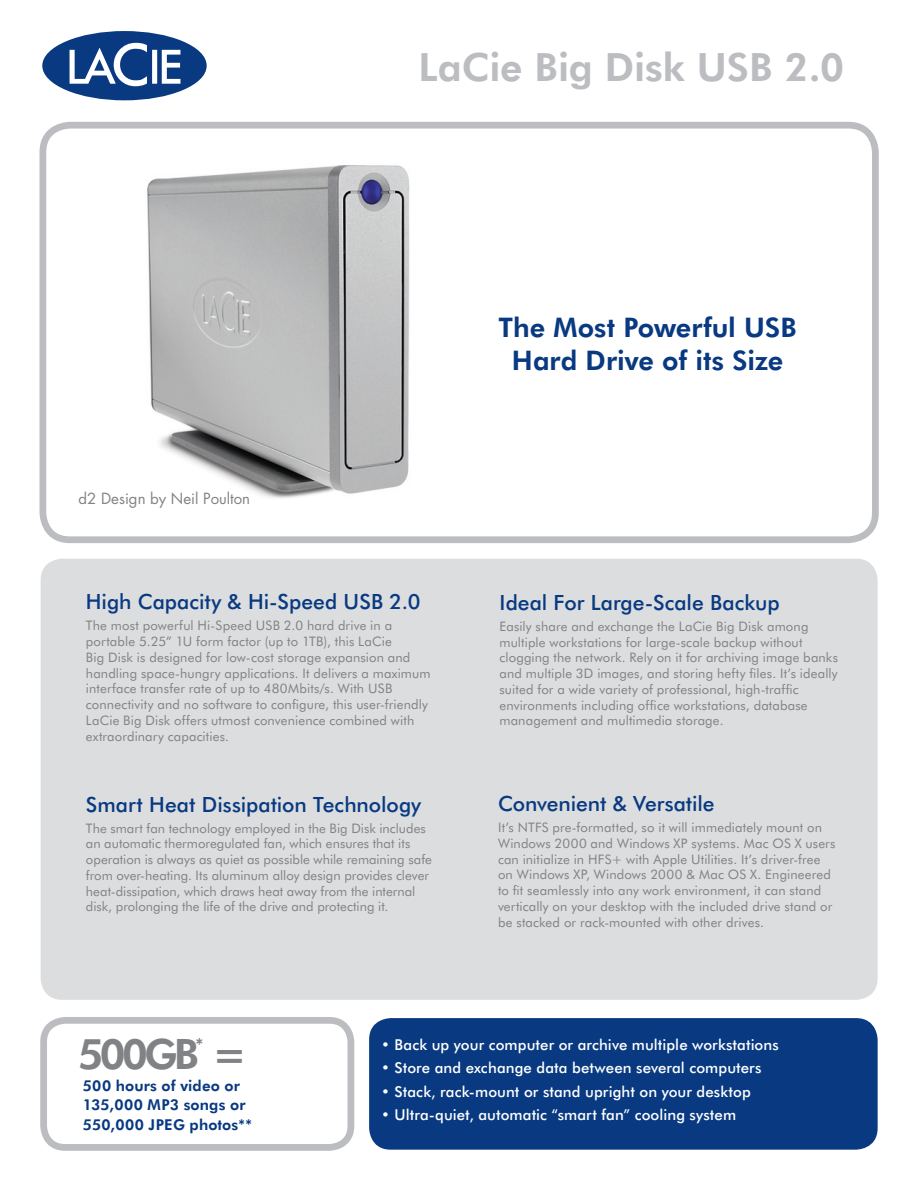
<style>
.page{position:relative;width:918px;height:1188px;background:#fff}
.page>*{position:absolute;margin:0;border:0;box-sizing:border-box;transform-origin:0 0}
.t1{font:800 42px "Futura BT";letter-spacing:-.095em;color:#808285}
.t2{font:800 39px "Futura BT";color:#bcbdc0}
.t3{font:800 27px/32.4px "Futura BT";color:#083981;text-align:center}
.t4{font:500 21px "Futura BT";color:#083981}
.t5{font:800 18px "Futura BT";color:#808285}
.t6{font:500 15px "Futura BT";letter-spacing:.005em;color:#fff}
.t7{font:800 15px/19.5px "Futura BT";letter-spacing:.01em;color:#083981}
.t8{font:15px "Futura";color:#808285}
.t9{font:13.2px/15.8px "Futura BT";letter-spacing:.01em;color:#808285}
</style>
<div class="page">
<div style="left:40px;top:1017px;width:314px;height:134px;border:7px solid #bcbdc0;border-radius:22px"></div>
<div style="left:41px;top:559px;width:837px;height:441px;background:#dcdddf;border-radius:22px"></div>
<div style="left:369px;top:1018px;width:509px;height:132px;background:#083981;border-radius:22px"></div>
<div style="left:40px;top:122px;width:839px;height:421px;border:7px solid #bcbdc0;border-radius:27px"></div>
<svg style="left:42px;top:31px;width:165px;height:69px"></svg>
<img style="left:147px;top:165px;width:263px;height:333px">
<p class="t2" style="left:418px;top:43px;width:427px">LaCie Big Disk USB 2.0</p>
<p class="t8" style="left:79px;top:489px;width:173px">d2 Design by Neil Poulton</p>
<p class="t4" style="left:86px;top:589px;width:336px">High Capacity &amp; Hi-Speed USB 2.0</p>
<p class="t9" style="left:86px;top:618px;width:346px">The most powerful Hi-Speed USB 2.0 hard drive in a portable 5.25” 1U form factor (up to 1TB), this LaCie<br>Big Disk is designed for low-cost storage expansion and handling space-hungry applications. It delivers a maximum interface transfer rate of up to 480Mbits/s. With USB connectivity and no software to configure, this user-friendly LaCie Big Disk offers utmost convenience combined with extraordinary capacities.</p>
<p class="t4" style="left:86px;top:791px;width:337px">Smart Heat Dissipation Technology</p>
<p class="t9" style="left:86px;top:820px;width:348px">The smart fan technology employed in the Big Disk includes an automatic thermoregulated fan, which ensures that its operation is always as quiet as possible while remaining safe from over-heating. Its aluminum alloy design provides clever heat-dissipation, which draws heat away from the internal disk, prolonging the life of the drive and protecting it.</p>
<p class="t3" style="left:499px;top:311px;width:300px">The Most Powerful USB<br>Hard Drive of its Size</p>
<p class="t4" style="left:500px;top:590px;width:282px">Ideal For Large-Scale Backup</p>
<p class="t9" style="left:500px;top:618px;width:311px">Easily share and exchange the LaCie Big Disk among</p>
<p class="t9" style="left:500px;top:634px;width:304px">multiple workstations for large-scale backup without</p>
<p class="t9" style="left:500px;top:650px;width:340px">clogging the network. Rely on it for archiving image banks</p>
<p class="t9" style="left:500px;top:666px;width:340px">and multiple 3D images, and storing hefty files. It’s ideally</p>
<p class="t9" style="left:500px;top:681px;width:301px">suited for a wide variety of professional, high-traffic</p>
<p class="t9" style="left:500px;top:697px;width:310px">environments including office workstations, database</p>
<p class="t9" style="left:500px;top:713px;width:226px">management and multimedia storage.</p>
<p class="t4" style="left:498px;top:791px;width:218px">Convenient &amp; Versatile</p>
<p class="t9" style="left:498px;top:820px;width:339px">It’s NTFS pre-formatted, so it will immediately mount on Windows 2000 and Windows XP systems. Mac OS X users can initialize in HFS+ with Apple Utilities. It’s driver-free on Windows XP, Windows 2000 &amp; Mac OS X. Engineered to fit seamlessly into any work environment, it can stand vertically on your desktop with the included drive stand or be stacked or rack-mounted with other drives.</p>
<p class="t5" style="left:195px;top:1034px;width:10px">*</p>
<p class="t7" style="left:83px;top:1076px;width:158px">500 hours of video or</p>
<p class="t7" style="left:83px;top:1095px;width:171px">135,000 MP3 songs or<br>550,000 JPEG photos**</p>
<p class="t1" style="left:78px;top:1029px;width:170px">500GB =</p>
<p class="t6" style="left:381px;top:1036px;width:399px">• Back up your computer or archive multiple workstations</p>
<p class="t6" style="left:381px;top:1059px;width:382px">• Store and exchange data between several computers</p>
<p class="t6" style="left:381px;top:1082px;width:371px">• Stack, rack-mount or stand upright on your desktop</p>
<p class="t6" style="left:381px;top:1106px;width:357px">• Ultra-quiet, automatic “smart fan” cooling system</p>
</div>
